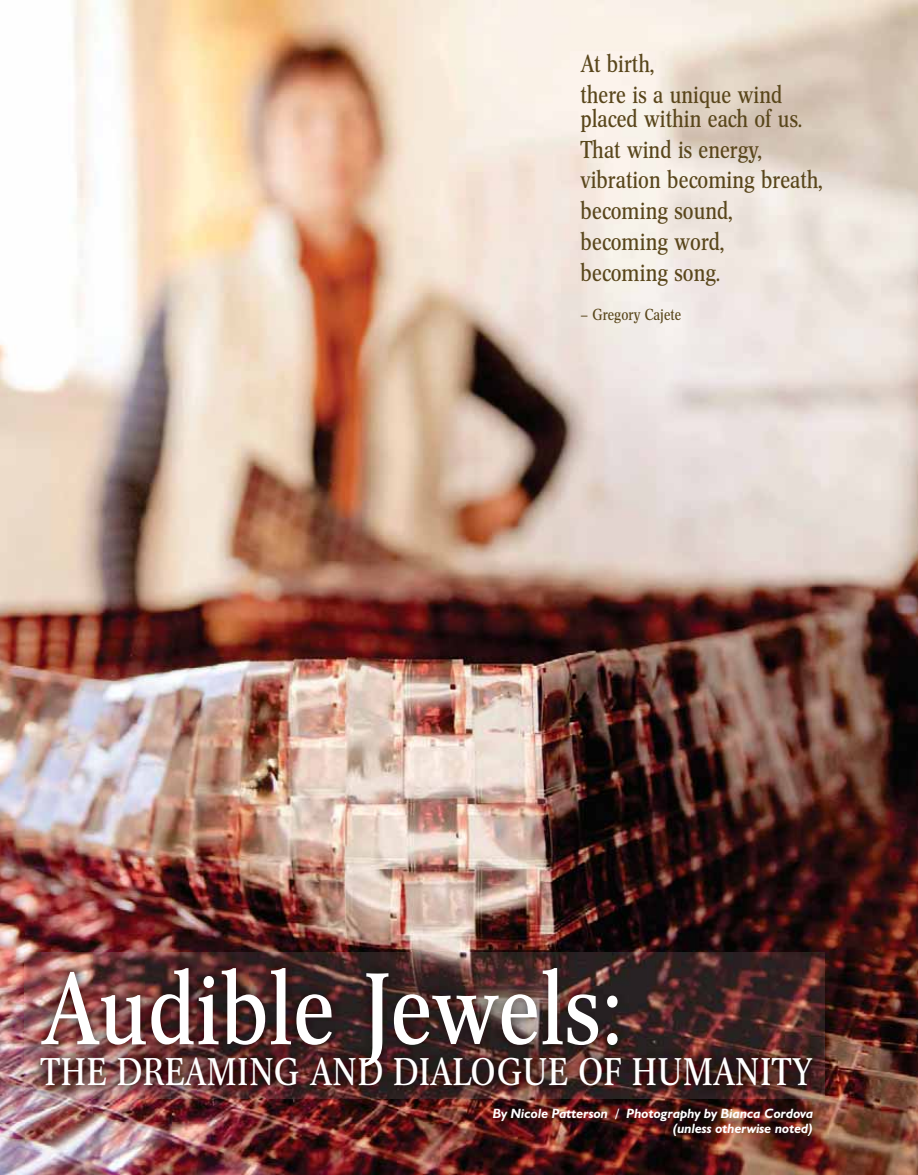
<style>
.page{position:relative;width:918px;height:1175px;background:#fff}
.page>*{position:absolute;margin:0;border:0;box-sizing:border-box;transform-origin:0 0}
.t1{font:99.45px "Concorde Nova";color:#fff}
.t2{font:37.95px "Concorde Nova";letter-spacing:.02em;color:#fff}
.t3{font:24px/30.8px "Concorde Nova";color:#59461b}
.t4{font:15.75px "Concorde Nova";color:#59461b}
.t5{font:italic 700 13.5px/15px "Humanist 521 BT";color:#fff;text-align:right}
</style>
<div class="page">
<img style="left:0;top:0;width:918px;height:1174px">
<img style="left:25px;top:952px;width:799px;height:146px">
<p class="t3" style="left:580px;top:50px;width:203px">At birth,<br>there is a unique wind</p>
<p class="t3" style="left:580px;top:105px;width:244px">placed within each of us.<br>That wind is energy, vibration becoming breath, becoming sound, becoming word,<br>becoming song.</p>
<p class="t4" style="left:580px;top:308px;width:102px">— Gregory Cajete</p>
<h1 class="t1" style="left:40px;top:967px;width:582px">Audible Jewels:</h1>
<h2 class="t2" style="left:40px;top:1055px;width:773px">THE DREAMING AND DIALOGUE OF HUMANITY</h2>
<p class="t5" style="left:493px;top:1107px;width:322px">By Nicole Patterson / Photography by Bianca Cordova (unless otherwise noted)</p>
</div>
